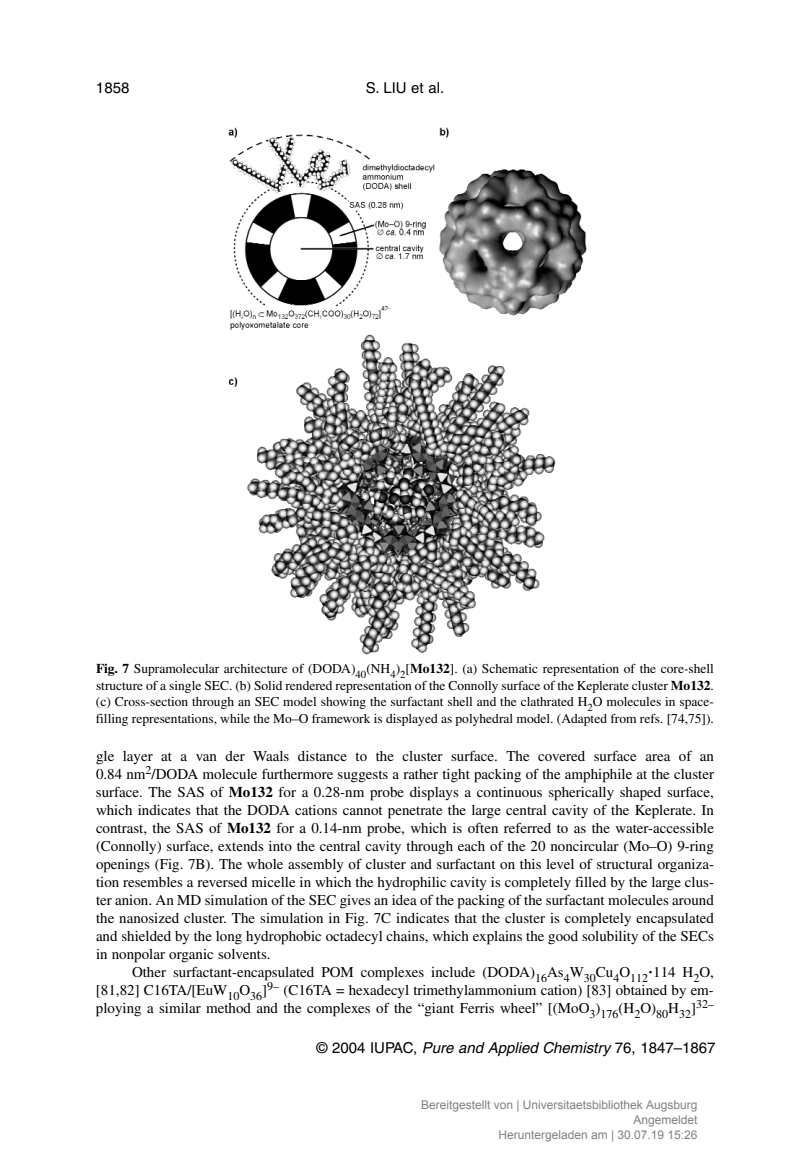
<style>
.page{position:relative;width:810px;height:1161px;background:#fff}
.page>*{position:absolute;margin:0;border:0;box-sizing:border-box;transform-origin:0 0}
.t1{font:15px/18px "Times";color:#000;text-align:justify}
.t2{font:15px "Helvetica";color:#000}
.t3{font:13.5px/16.5px "Times";color:#000;text-align:justify}
.t4{font:12px/15px "Arial";color:#808080;text-align:right}
.s1{font-weight:700}
.s2{font-family:"Mathematical Pi Four"}
.s3{font-style:italic}
</style>
<div class="page">
<img style="left:228px;top:127px;width:359px;height:528px">
<p class="t2" style="left:96px;top:82px;width:35px">1858</p>
<p class="t2" style="left:366px;top:82px;width:80px">S. LIU et al.</p>
<p class="t3" style="left:96px;top:662px;width:620px"><span class="s1">Fig. 7</span> Supramolecular architecture of (DODA)<sub>40</sub>(NH<sub>4</sub>)<sub>2</sub>[<span class="s1">Mo132</span>]. (a) Schematic representation of the core-shell structure of a single SEC. (b) Solid rendered representation of the Connolly surface of the Keplerate cluster <span class="s1">Mo132</span>. (c) Cross-section through an SEC model showing the surfactant shell and the clathrated H<sub>2</sub>O molecules in space&shy;filling representations, while the Mo–O framework is displayed as polyhedral model. (Adapted from refs. [74,75]).</p>
<p class="t1" style="left:96px;top:749px;width:620px">gle layer at a van der Waals distance to the cluster surface. The covered surface area of an 0.84 nm<sup>2</sup>/DODA molecule furthermore suggests a rather tight packing of the amphiphile at the cluster surface. The SAS of <span class="s1">Mo132</span> for a 0.28-nm probe displays a continuous spherically shaped surface, which indicates that the DODA cations cannot penetrate the large central cavity of the Keplerate. In contrast, the SAS of <span class="s1">Mo132</span> for a 0.14-nm probe, which is often referred to as the water-accessible (Connolly) surface, extends into the central cavity through each of the 20 noncircular (Mo–O) 9-ring openings (Fig. 7B). The whole assembly of cluster and surfactant on this level of structural organiza&shy;tion resembles a reversed micelle in which the hydrophilic cavity is completely filled by the large clus&shy;ter anion. An MD simulation of the SEC gives an idea of the packing of the surfactant molecules around the nanosized cluster. The simulation in Fig. 7C indicates that the cluster is completely encapsulated and shielded by the long hydrophobic octadecyl chains, which explains the good solubility of the SECs in nonpolar organic solvents.</p>
<p class="t1" style="left:96px;top:965px;width:620px;text-indent:36px">Other surfactant-encapsulated POM complexes include (DODA)<sub>16</sub>As<sub>4</sub>W<sub>30</sub>Cu<sub>4</sub>O<sub>112</sub><span class="s2">-</span>114 H<sub>2</sub>O, [81,82] C16TA/[EuW<sub>10</sub>O<sub>36</sub>]<sup>9–</sup> (C16TA = hexadecyl trimethylammonium cation) [83] obtained by em&shy;ploying a similar method and the complexes of the “giant Ferris wheel” [(MoO<sub>3</sub>)<sub>176</sub>(H<sub>2</sub>O)<sub>80</sub>H<sub>32</sub>]<sup>32–</sup></p>
<p class="t2" style="left:316px;top:1042px;width:400px">© 2004 IUPAC, <span class="s3">Pure and Applied Chemistry</span> 76, 1847–1867</p>
<p class="t4" style="left:421px;top:1098px;width:278px">Bereitgestellt von | Universitaetsbibliothek Augsburg<br>Angemeldet<br>Heruntergeladen am | 30.07.19 15:26</p>
</div>
